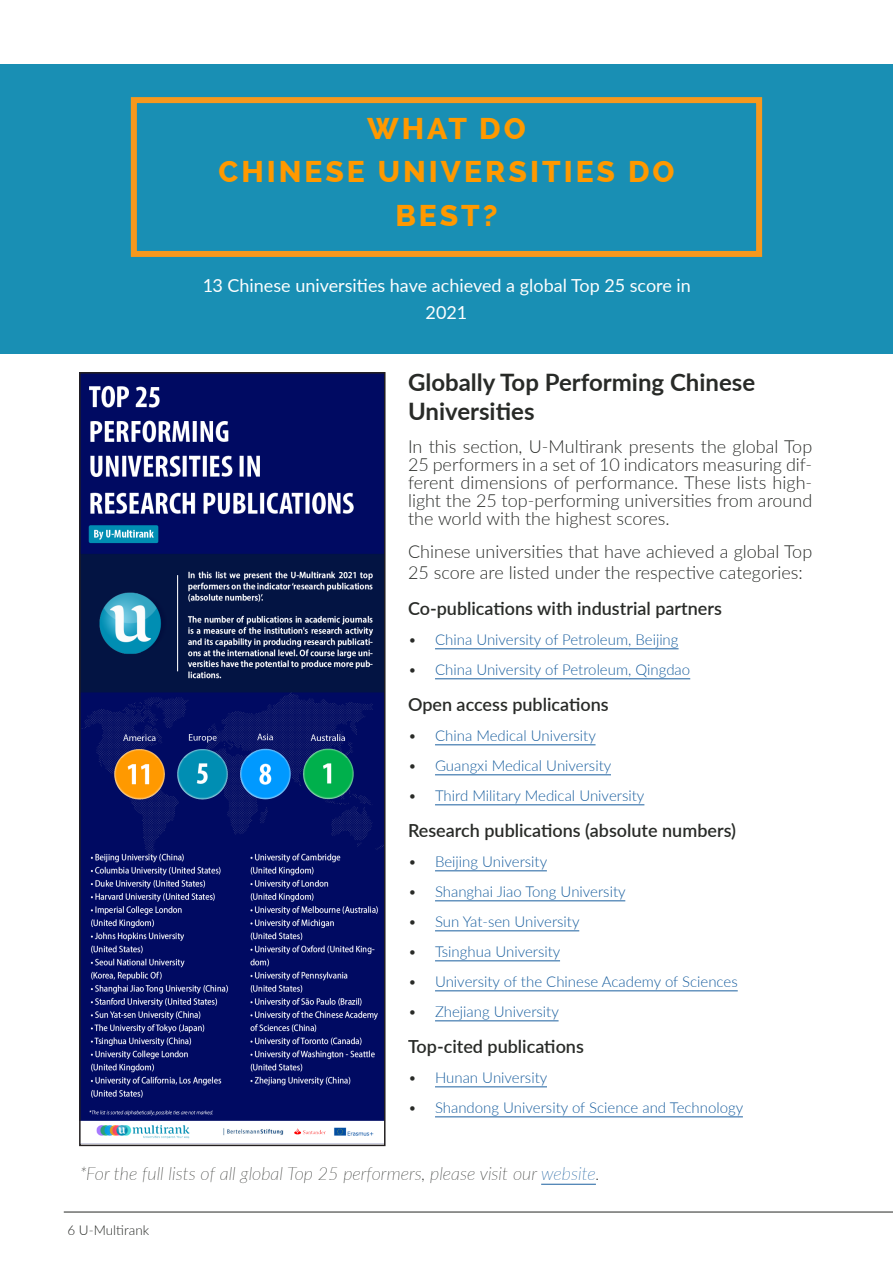
<style>
.page{position:relative;width:893px;height:1263px;background:#fff}
.page>*{position:absolute;margin:0;border:0;box-sizing:border-box;transform-origin:0 0}
.Header_-_Align_Cente{font:800 30px "Raleway";letter-spacing:.1em;color:#f90}
.t1{font:700 24px/28.8px "Lato";color:#262825}
.t2{font:300 18px/18px "Lato";color:#262825;text-align:justify}
.t3{font:600 18px "Lato";color:#262825}
.t4{font:italic 100 18px "Lato";color:#262825}
.t5{font:18px/27px "Lato";color:#fff;text-align:center}
.t6{font:300 15px "Lato";color:#175d9e}
.t7{font:300 13.5px "Lato";color:#262825}
.s1{color:#262825}
.s2{color:#175d9e}
</style>
<div class="page">
<div style="left:0;top:64px;width:893px;height:289px;background:#198fb4"></div>
<div style="left:131px;top:97px;width:631px;height:160px;border:6px solid #f7981d"></div>
<hr style="left:64px;top:1212px;width:829px;height:1px;background:#262825">
<hr style="left:435px;top:648px;width:244px;height:1px;background:#175d9e">
<hr style="left:435px;top:678px;width:255px;height:1px;background:#175d9e">
<hr style="left:435px;top:744px;width:161px;height:1px;background:#175d9e">
<hr style="left:435px;top:774px;width:176px;height:1px;background:#175d9e">
<hr style="left:435px;top:804px;width:209px;height:1px;background:#175d9e">
<hr style="left:435px;top:870px;width:112px;height:1px;background:#175d9e">
<hr style="left:435px;top:900px;width:190px;height:1px;background:#175d9e">
<hr style="left:435px;top:930px;width:144px;height:1px;background:#175d9e">
<hr style="left:435px;top:960px;width:125px;height:1px;background:#175d9e">
<hr style="left:435px;top:990px;width:303px;height:1px;background:#175d9e">
<hr style="left:435px;top:1020px;width:124px;height:1px;background:#175d9e">
<hr style="left:435px;top:1086px;width:112px;height:1px;background:#175d9e">
<hr style="left:435px;top:1116px;width:308px;height:1px;background:#175d9e">
<img style="left:82px;top:375px;width:301px;height:764px">
<div style="left:79px;top:372px;width:307px;height:774px;border:2px solid #231f20"></div>
<hr style="left:541px;top:1184px;width:55px;height:1px;background:#175d9e">
<p class="Header_-_Align_Cente" style="left:367px;top:111px;width:160px">WHAT DO</p>
<p class="Header_-_Align_Cente" style="left:218px;top:155px;width:458px">CHINESE UNIVERSITIES DO</p>
<p class="Header_-_Align_Cente" style="left:395px;top:198px;width:104px">BEST?</p>
<p class="t5" style="left:202px;top:272px;width:490px">13 Chinese universities have achieved a global Top 25 score in<br>2021</p>
<h2 class="t1" style="left:408px;top:367px;width:349px">Globally Top Performing Chinese<br>Universities</h2>
<p class="t2" style="left:408px;top:437px;width:406px">In this section, U-Multirank presents the global Top 25 performers in a set of 10 indicators measuring dif&shy;ferent dimensions of performance. These lists high&shy;light the 25 top-performing universities from around the world with the highest scores.</p>
<p class="t2" style="left:408px;top:541px;width:406px;line-height:21px">Chinese universities that have achieved a global Top<br>25 score are listed under the respective categories:</p>
<p class="t3" style="left:408px;top:596px;width:315px">Co-publications with industrial partners</p>
<p class="t6" style="left:408px;top:629px;width:272px"><span class="s1">•</span> China University of Petroleum, Beijing</p>
<p class="t6" style="left:408px;top:659px;width:284px"><span class="s1">•</span> China University of Petroleum, Qingdao</p>
<p class="t3" style="left:408px;top:692px;width:202px">Open access publications</p>
<p class="t6" style="left:408px;top:725px;width:189px"><span class="s1">•</span> China Medical University</p>
<p class="t6" style="left:408px;top:755px;width:205px"><span class="s1">•</span> Guangxi Medical University</p>
<p class="t6" style="left:408px;top:785px;width:238px"><span class="s1">•</span> Third Military Medical University</p>
<p class="t3" style="left:408px;top:818px;width:329px">Research publications (absolute numbers)</p>
<p class="t6" style="left:408px;top:851px;width:141px"><span class="s1">•</span> Beijing University</p>
<p class="t6" style="left:408px;top:881px;width:219px"><span class="s1">•</span> Shanghai Jiao Tong University</p>
<p class="t6" style="left:408px;top:911px;width:173px"><span class="s1">•</span> Sun Yat-sen University</p>
<p class="t6" style="left:408px;top:941px;width:154px"><span class="s1">•</span> Tsinghua University</p>
<p class="t6" style="left:408px;top:971px;width:331px"><span class="s1">•</span> University of the Chinese Academy of Sciences</p>
<p class="t6" style="left:408px;top:1001px;width:152px"><span class="s1">•</span> Zhejiang University</p>
<p class="t3" style="left:408px;top:1034px;width:177px">Top-cited publications</p>
<p class="t6" style="left:408px;top:1067px;width:141px"><span class="s1">•</span> Hunan University</p>
<p class="t6" style="left:408px;top:1097px;width:337px"><span class="s1">•</span> Shandong University of Science and Technology</p>
<p class="t4" style="left:79px;top:1161px;width:522px">*For the full lists of all global Top 25 performers, please visit our <span class="s2">website</span>.</p>
<p class="t7" style="left:67px;top:1220px;width:83px">6 U-Multirank</p>
</div>
